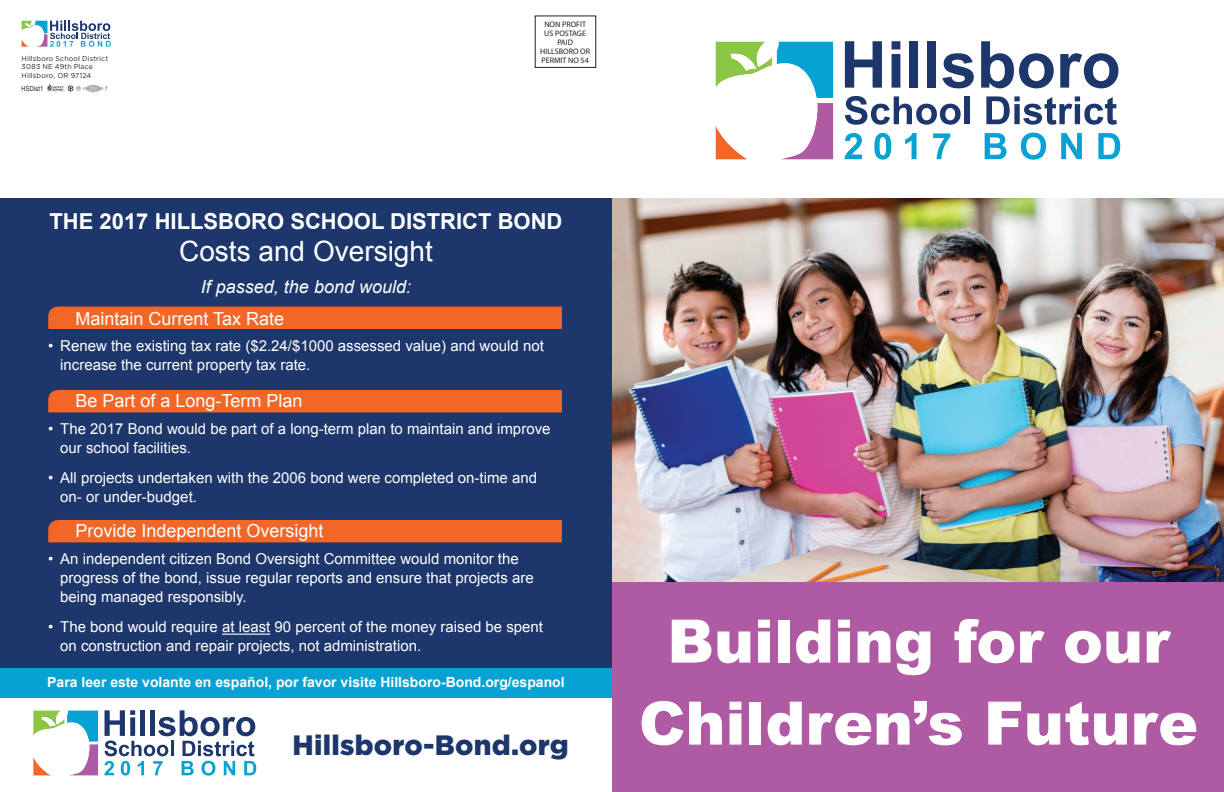
<style>
.page{position:relative;width:1224px;height:792px;background:#fff}
.page>*{position:absolute;margin:0;border:0;box-sizing:border-box;transform-origin:0 0}
.t1{font:900 60px/82px "Arial";color:#fff;text-align:center}
.t2{font:900 28px "Gotham";letter-spacing:.01em;color:#1d366c}
.t3{font:28px "Arial";color:#fff}
.t4{font:700 22px "Arial";color:#fff}
.t5{font:18px "Arial";color:#fff}
.t6{font:italic 18px "Arial";color:#fff}
.t7{font:15px/19px "Arial";color:#fff}
.t8{font:700 14px "Arial";color:#fff}
.t9{font:8px/9px "Myriad Pro";color:#231f20;text-align:center}
.t10{font:7px/8.4px "Gotham";letter-spacing:.02em;color:#231f20}
.t11{font:7px "Arial Narrow";letter-spacing:.015em;color:#231f20}
</style>
<div class="page">
<div style="left:0;top:198px;width:612px;height:498px;background:#1d366c"></div>
<svg style="left:33px;top:711px;width:65px;height:64px"></svg>
<svg style="left:104px;top:710px;width:152px;height:66px"></svg>
<svg style="left:716px;top:42px;width:117px;height:117px"></svg>
<svg style="left:844px;top:133px;width:18px;height:26px"></svg>
<svg style="left:874px;top:133px;width:17px;height:27px"></svg>
<svg style="left:905px;top:133px;width:12px;height:26px"></svg>
<svg style="left:933px;top:133px;width:17px;height:26px"></svg>
<svg style="left:985px;top:133px;width:22px;height:26px"></svg>
<svg style="left:1021px;top:133px;width:25px;height:27px"></svg>
<svg style="left:1061px;top:133px;width:21px;height:26px"></svg>
<svg style="left:1098px;top:133px;width:22px;height:26px"></svg>
<svg style="left:845px;top:41px;width:37px;height:47px"></svg>
<svg style="left:892px;top:41px;width:8px;height:47px"></svg>
<div style="left:910px;top:41px;width:8px;height:47px;background:#1d366c"></div>
<div style="left:928px;top:41px;width:8px;height:47px;background:#1d366c"></div>
<svg style="left:942px;top:53px;width:32px;height:35px"></svg>
<svg style="left:981px;top:41px;width:73px;height:47px"></svg>
<svg style="left:1060px;top:53px;width:58px;height:35px"></svg>
<svg style="left:845px;top:96px;width:116px;height:29px"></svg>
<div style="left:965px;top:96px;width:5px;height:28px;background:#1d366c"></div>
<svg style="left:986px;top:96px;width:131px;height:29px"></svg>
<div style="left:612px;top:579px;width:612px;height:213px;background:#af5ba4"></div>
<img style="left:612px;top:198px;width:612px;height:384px">
<svg style="left:22px;top:21px;width:89px;height:26px"></svg>
<div style="left:48px;top:307px;width:514px;height:22px;background:#f26627"></div>
<div style="left:48px;top:390px;width:514px;height:22px;background:#f26627"></div>
<div style="left:48px;top:520px;width:514px;height:22px;background:#f26627"></div>
<hr style="left:222px;top:634px;width:48px;height:1px;background:#fff">
<div style="left:535px;top:16px;width:61px;height:52px;border:1px solid #231f20"></div>
<div style="left:0;top:668px;width:612px;height:30px;background:#06a2d4"></div>
<img style="left:47px;top:84px;width:60px;height:8px">
<p class="t10" style="left:22px;top:54px;width:88px">Hillsboro School District<br>3083 NE 49th Place<br>Hillsboro, OR 97124</p>
<p class="t11" style="left:22px;top:83px;width:23px">HSDist1</p>
<p class="t9" style="left:540px;top:20px;width:51px">NON PROFIT<br>US POSTAGE<br>PAID<br>HILLSBORO OR<br>PERMIT NO 54</p>
<h3 class="t4" style="left:50px;top:207px;width:514px">THE 2017 HILLSBORO SCHOOL DISTRICT BOND</h3>
<h2 class="t3" style="left:179px;top:233px;width:255px">Costs and Oversight</h2>
<p class="t6" style="left:201px;top:275px;width:212px">If passed, the bond would:</p>
<p class="t5" style="left:75px;top:307px;width:210px">Maintain Current Tax Rate</p>
<p class="t7" style="left:60px;top:336px;width:485px;text-indent:-12px">• Renew the existing tax rate ($2.24/$1000 assessed value) and would not increase the current property tax rate.</p>
<p class="t5" style="left:75px;top:389px;width:229px">Be Part of a Long-Term Plan</p>
<p class="t7" style="left:60px;top:420px;width:492px;text-indent:-12px">• The 2017 Bond would be part of a long-term plan to maintain and improve our school facilities.</p>
<p class="t7" style="left:60px;top:469px;width:478px;text-indent:-12px">• All projects undertaken with the 2006 bond were completed on-time and on- or under-budget.</p>
<p class="t5" style="left:75px;top:519px;width:250px">Provide Independent Oversight</p>
<p class="t7" style="left:60px;top:550px;width:475px;text-indent:-12px">• An independent citizen Bond Oversight Committee would monitor the progress of the bond, issue regular reports and ensure that projects are being managed responsibly.</p>
<p class="t7" style="left:60px;top:618px;width:484px;text-indent:-12px">• The bond would require at least 90 percent of the money raised be spent on construction and repair projects, not administration.</p>
<p class="t8" style="left:47px;top:673px;width:519px">Para leer este volante en español, por favor visite Hillsboro-Bond.org/espanol</p>
<h2 class="t2" style="left:292px;top:729px;width:278px">Hillsboro-Bond.org</h2>
<h1 class="t1" style="left:639px;top:598px;width:561px">Building for our<br>Children’s Future</h1>
</div>
